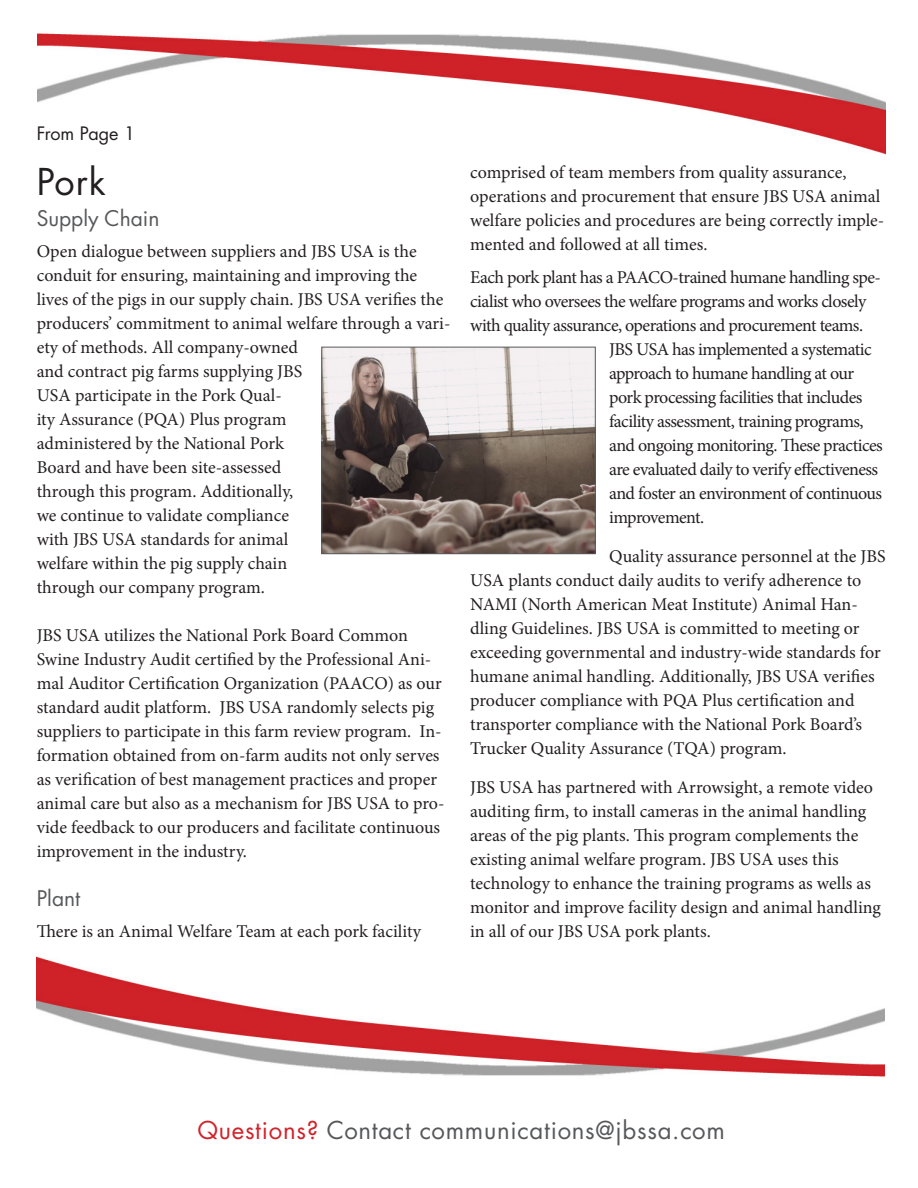
<style>
.page{position:relative;width:918px;height:1188px;background:#fff}
.page>*{position:absolute;margin:0;border:0;box-sizing:border-box;transform-origin:0 0}
.t1{font:36px "Futura LT Pro";color:#231f20}
.t2{font:24px "Futura LT Pro";letter-spacing:.03em;color:#57585a}
.t3{font:21px "Futura LT Pro";color:#57585a}
.t4{font:18px/24px "Minion Pro";letter-spacing:-.005em;color:#231f20}
.t5{font:18px "Minion Pro";letter-spacing:-.035em;color:#231f20}
.t6{font:18px "Minion Pro";letter-spacing:-.03em;color:#231f20}
.t7{font:18px "Minion Pro";letter-spacing:-.04em;color:#231f20}
.t8{font:18px "Futura LT Pro";letter-spacing:-.01em;color:#231f20}
.s1{color:#d1232a}
</style>
<div class="page">
<img style="left:37px;top:956px;width:848px;height:121px">
<img style="left:37px;top:33px;width:849px;height:122px">
<img style="left:323px;top:349px;width:271px;height:203px">
<div style="left:321px;top:347px;width:275px;height:207px;border:1px solid #57585a"></div>
<p class="t8" style="left:37px;top:121px;width:100px">From Page 1</p>
<p class="t1" style="left:37px;top:157px;width:71px">Pork</p>
<p class="t3" style="left:37px;top:204px;width:124px">Supply Chain</p>
<p class="t4" style="left:37px;top:240px;width:415px">Open dialogue between suppliers and JBS USA is the conduit for ensuring, maintaining and improving the lives of the pigs in our supply chain. JBS USA verifies the producers’ commitment to animal welfare through a vari&shy;ety of methods. All company-owned<br>and contract pig farms supplying JBS<br>USA participate in the Pork Qual-<br>ity Assurance (PQA) Plus program<br>administered by the National Pork<br>Board and have been site-assessed<br>through this program. Additionally,<br>we continue to validate compliance<br>with JBS USA standards for animal<br>welfare within the pig supply chain<br>through our company program.</p>
<p class="t4" style="left:37px;top:624px;width:409px">JBS USA utilizes the National Pork Board Common Swine Industry Audit certified by the Professional Ani&shy;mal Auditor Certification Organization (PAACO) as our standard audit platform. JBS USA randomly selects pig suppliers to participate in this farm review program. In&shy;formation obtained from on-farm audits not only serves as verification of best management practices and proper animal care but also as a mechanism for JBS USA to pro&shy;vide feedback to our producers and facilitate continuous improvement in the industry.</p>
<p class="t3" style="left:37px;top:884px;width:45px">Plant</p>
<p class="t4" style="left:37px;top:920px;width:386px">There is an Animal Welfare Team at each pork facility</p>
<p class="t4" style="left:470px;top:160px;width:416px">comprised of team members from quality assurance, operations and procurement that ensure JBS USA animal welfare policies and procedures are being correctly imple&shy;mented and followed at all times.</p>
<p class="t5" style="left:470px;top:265px;width:412px">Each pork plant has a PAACO-trained humane handling spe-</p>
<p class="t5" style="left:470px;top:289px;width:398px">cialist who oversees the welfare programs and works closely</p>
<p class="t5" style="left:470px;top:313px;width:395px">with quality assurance, operations and procurement teams.</p>
<p class="t6" style="left:609px;top:337px;width:264px">JBS USA has implemented a systematic</p>
<p class="t5" style="left:609px;top:361px;width:247px">approach to humane handling at our</p>
<p class="t6" style="left:609px;top:385px;width:255px">pork processing facilities that includes</p>
<p class="t6" style="left:609px;top:409px;width:256px">facility assessment, training programs,</p>
<p class="t5" style="left:609px;top:433px;width:275px">and ongoing monitoring. These practices</p>
<p class="t6" style="left:609px;top:457px;width:270px">are evaluated daily to verify effectiveness</p>
<p class="t5" style="left:609px;top:481px;width:274px">and foster an environment of continuous</p>
<p class="t7" style="left:609px;top:505px;width:97px">improvement.</p>
<p class="t4" style="left:470px;top:544px;width:417px;text-indent:139px">Quality assurance personnel at the JBS USA plants conduct daily audits to verify adherence to NAMI (North American Meat Institute) Animal Han&shy;dling Guidelines. JBS USA is committed to meeting or exceeding governmental and industry-wide standards for humane animal handling. Additionally, JBS USA verifies producer compliance with PQA Plus certification and transporter compliance with the National Pork Board’s Trucker Quality Assurance (TQA) program.</p>
<p class="t4" style="left:470px;top:775px;width:412px">JBS USA has partnered with Arrowsight, a remote video auditing firm, to install cameras in the animal handling areas of the pig plants. This program complements the existing animal welfare program. JBS USA uses this technology to enhance the training programs as wells as monitor and improve facility design and animal handling in all of our JBS USA pork plants.</p>
<p class="t2" style="left:197px;top:1113px;width:529px"><span class="s1">Questions?</span> Contact communications@jbssa.com</p>
</div>
